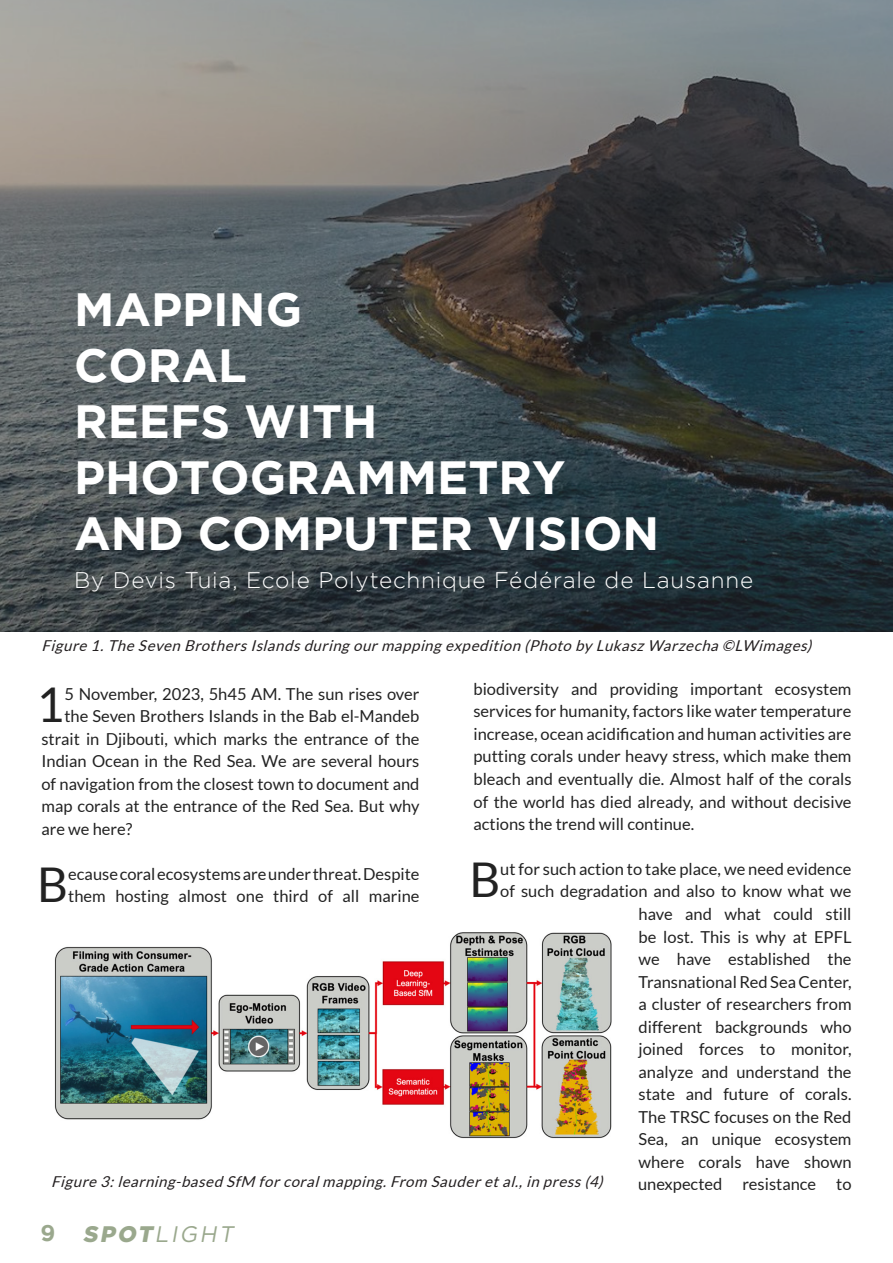
<style>
.page{position:relative;width:893px;height:1263px;background:#fff}
.page>*{position:absolute;margin:0;border:0;box-sizing:border-box;transform-origin:0 0}
.t1{font:47.85px "Lato";color:#222}
.t2{font:700 46.5px/55.8px "Gotham";color:#fff}
.t3{font:300 22.5px "Gotham";letter-spacing:.035em;color:#fff}
.t4{font:italic 22.5px "Gotham";color:#9aa88d}
.t5{font:16.5px/22.5px "Lato";color:#222}
.t6{font:italic 15px "Lato";color:#231f20}
.s1{font-weight:700;font-style:normal}
.s2{font-weight:900}
</style>
<div class="page">
<img style="left:0;top:0;width:893px;height:631px">
<img style="left:54px;top:932px;width:558px;height:206px">
<h2 class="t2" style="left:74px;top:281px;width:587px">MAPPING<br>CORAL<br>REEFS WITH<br>PHOTOGRAMMETRY<br>AND COMPUTER VISION</h2>
<h3 class="t3" style="left:74px;top:568px;width:681px">By Devis Tuia, Ecole Polytechnique Fédérale de Lausanne</h3>
<p class="t6" style="left:41px;top:638px;width:776px">Figure 1.The Seven Brothers Islands during ourmapping expedition (Photo by Lukasz Warzecha ©LWimages)</p>
<p class="t5" style="left:473px;top:678px;width:380px;text-align:justify">biodiversity and providing important ecosystem services for humanity, factors like water temperature increase, ocean acidification and human activities are putting corals under heavy stress, which make them bleach and eventually die. Almost half of the corals of the world has died already, and without decisive actions the trend will continue.</p>
<h1 class="t1" style="left:469px;top:853px;width:32px">B</h1>
<p class="t5" style="left:500px;top:858px;width:353px;text-align:right">ut for such action to take place, we need evidence of such degradation and also to know what we have and what could still<br>be lost. This is why at EPFL<br>we have established the<br>Transnational Red Sea Center,<br>a cluster of researchers from<br>different backgrounds who<br>joined forces to monitor,<br>analyze and understand the<br>state and future of corals.<br>The TRSC focuses on the Red<br>Sea, an unique ecosystem<br>where corals have shown<br>unexpected resistance to</p>
<h1 class="t1" style="left:37px;top:678px;width:29px">1</h1>
<p class="t5" style="left:64px;top:682px;width:357px">5 November, 2023, 5h45 AM. The sun rises over</p>
<p class="t5" style="left:64px;top:705px;width:357px">the Seven Brothers Islands in the Bab el-Mandeb</p>
<p class="t5" style="left:41px;top:727px;width:380px">strait in Djibouti, which marks the entrance of the</p>
<p class="t5" style="left:41px;top:750px;width:379px">Indian Ocean in the Red Sea. We are several hours</p>
<p class="t5" style="left:41px;top:772px;width:380px">of navigation from the closest town to document and</p>
<p class="t5" style="left:41px;top:795px;width:379px">map corals at the entrance of the Red Sea. But why</p>
<p class="t5" style="left:41px;top:817px;width:92px">are we here?</p>
<h1 class="t1" style="left:37px;top:858px;width:32px">B</h1>
<p class="t5" style="left:68px;top:862px;width:353px">ecause coral ecosystems are under threat. Despite them hosting almost one third of all marine</p>
<p class="t6" style="left:51px;top:1173px;width:558px">Figure 3:learning-based SfM forcoralmapping.From Sauderetal.,in press (4)</p>
<h3 class="t4" style="left:40px;top:1220px;width:199px"><span class="s1">9</span> <span class="s2">SPOT</span>LIGHT</h3>
</div>
